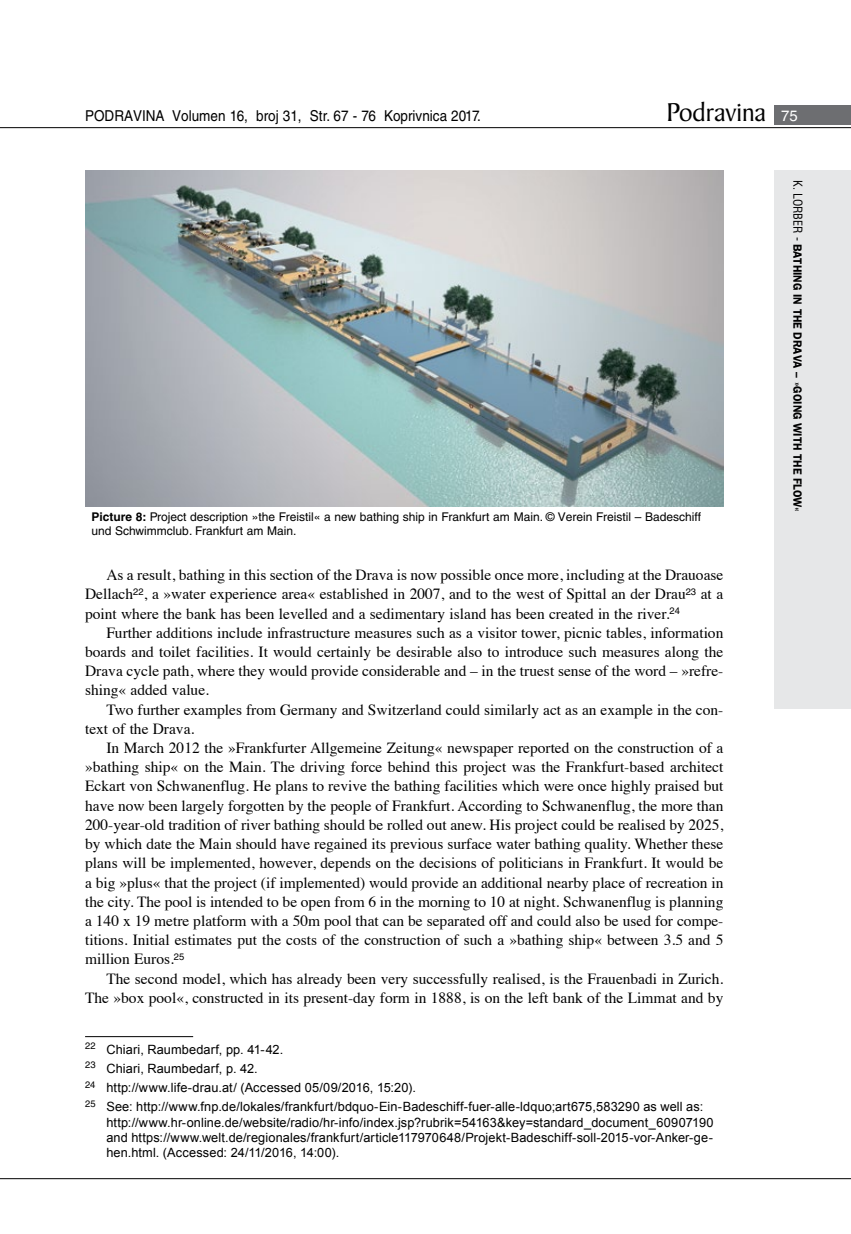
<style>
.page{position:relative;width:851px;height:1234px;background:#fff}
.page>*{position:absolute;margin:0;border:0;box-sizing:border-box;transform-origin:0 0}
.t1{font:27.6px "Baker Signet BT";color:#000}
.t2{font:15.45px/19.2px "Times";color:#000;text-align:justify}
.t3{font:15px "Helvetica LT Skin 29";color:#000;scale:.9 1}
.t4{font:12.75px/19.2px "Arial";letter-spacing:.01em;color:#000}
.t5{font:12px/14.4px "Helvetica LT Skin 29";color:#000}
.t6{font:600 12px "ITC Franklin Gothic Skin 29";letter-spacing:-.005em;color:#000;scale:.95 1}
.s1{font-family:"Helvetica LT Skin 29";font-size:15px;color:#fff}
.s2{font-weight:700}
.s3{font-family:"Helvetica LT Skin 29";font-weight:400;font-stretch:condensed}
</style>
<div class="page">
<div style="left:774px;top:170px;width:76px;height:538px;background:#e6e7e8"></div>
<div style="left:774px;top:105px;width:76px;height:19px;background:#6d6e71"></div>
<hr style="left:0;top:127px;width:850px;height:1px;background:#000">
<hr style="left:0;top:1177px;width:850px;height:1px;background:#000">
<hr style="left:85px;top:1036px;width:108px;height:1px;background:#000">
<img style="left:85px;top:170px;width:638px;height:336px">
<p class="t3" style="left:85px;top:107px;width:441px">PODRAVINA Volumen 16, broj 31, Str. 67 - 76 Koprivnica 2017.</p>
<h1 class="t1" style="left:666px;top:95px;width:133px">Podravina <span class="s1">75</span></h1>
<p class="t5" style="left:91px;top:509px;width:611px"><span class="s2">Picture 8:</span> Project description »the Freistil« a new bathing ship in Frankfurt am Main. © Verein Freistil – Badeschiff und Schwimmclub. Frankfurt am Main.</p>
<p class="t2" style="left:85px;top:564px;width:639px;text-indent:21px">As a result, bathing in this section of the Drava is now possible once more, including at the Drauoase Dellach<sup>22</sup>, a »water experience area« established in 2007, and to the west of Spittal an der Drau<sup>23</sup> at a point where the bank has been levelled and a sedimentary island has been created in the river.<sup>24</sup></p>
<p class="t2" style="left:85px;top:621px;width:639px;text-indent:21px">Further additions include infrastructure measures such as a visitor tower, picnic tables, information boards and toilet facilities. It would certainly be desirable also to introduce such measures along the Drava cycle path, where they would provide considerable and – in the truest sense of the word – »refre&shy;shing« added value.</p>
<p class="t2" style="left:85px;top:698px;width:639px;text-indent:21px">Two further examples from Germany and Switzerland could similarly act as an example in the con&shy;text of the Drava.</p>
<p class="t2" style="left:85px;top:736px;width:639px;text-indent:21px">In March 2012 the »Frankfurter Allgemeine Zeitung« newspaper reported on the construction of a »bathing ship« on the Main. The driving force behind this project was the Frankfurt-based architect Eckart von Schwanenflug. He plans to revive the bathing facilities which were once highly praised but have now been largely forgotten by the people of Frankfurt. According to Schwanenflug, the more than 200-year-old tradition of river bathing should be rolled out anew. His project could be realised by 2025, by which date the Main should have regained its previous surface water bathing quality. Whether these plans will be implemented, however, depends on the decisions of politicians in Frankfurt. It would be a big »plus« that the project (if implemented) would provide an additional nearby place of recreation in the city. The pool is intended to be open from 6 in the morning to 10 at night. Schwanenflug is planning a 140 x 19 metre platform with a 50m pool that can be separated off and could also be used for compe&shy;titions. Initial estimates put the costs of the construction of such a »bathing ship« between 3.5 and 5 million Euros.<sup>25</sup></p>
<p class="t2" style="left:85px;top:967px;width:639px;text-align:right">The second model, which has already been very successfully realised, is the Frauenbadi in Zurich.<br>The »box pool«, constructed in its present-day form in 1888, is on the left bank of the Limmat and by</p>
<p class="t4" style="left:85px;top:1039px;width:619px"><sup>22</sup> Chiari, Raumbedarf, pp. 41-42.<br><sup>23</sup> Chiari, Raumbedarf, p. 42.<br><sup>24</sup> http://www.life-drau.at/ (Accessed 05/09/2016, 15:20).<br><sup>25</sup> See: http://www.fnp.de/lokales/frankfurt/bdquo-Ein-Badeschiff-fuer-alle-ldquo;art675,583290 as well as:</p>
<p class="t4" style="left:106px;top:1114px;width:608px;line-height:15.3px;text-align:justify">http://www.hr-online.de/website/radio/hr-info/index.jsp?rubrik=54163&amp;key=standard_document_60907190 and https://www.welt.de/regionales/frankfurt/article117970648/Projekt-Badeschiff-soll-2015-vor-Anker-ge&shy;hen.html. (Accessed: 24/11/2016, 14:00).</p>
<p class="t6" style="left:804px;top:180px;width:350px;rotate:90deg"><span class="s3">K. LORBER -</span> BATHING IN THE DRAVA – »GOING WITH THE FLOW«</p>
</div>
